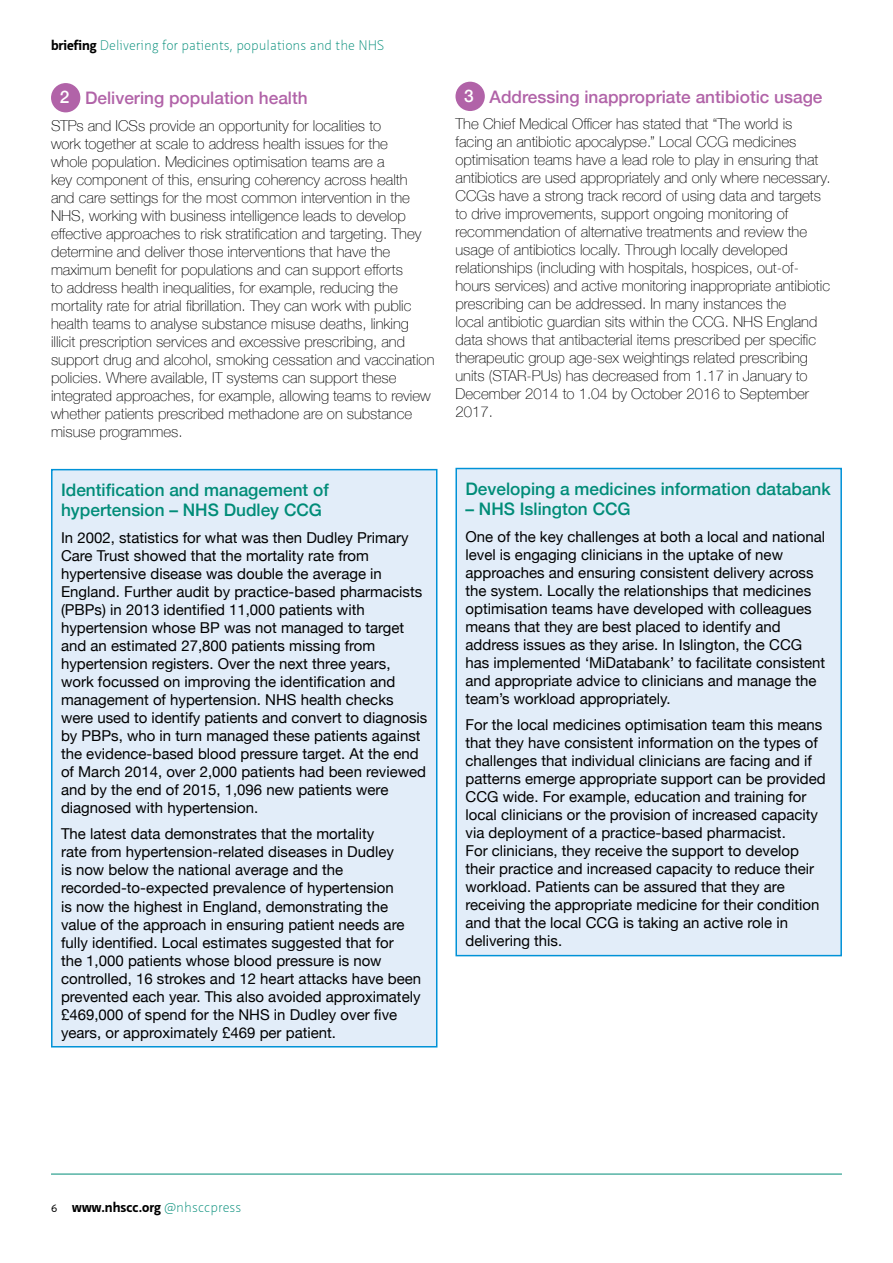
<style>
.page{position:relative;width:893px;height:1263px;background:#fff}
.page>*{position:absolute;margin:0;border:0;box-sizing:border-box;transform-origin:0 0}
.t1{font:500 17.25px/20.7px "Helvetica Neue";color:#008c78}
.t2{font:500 17.25px "Helvetica Neue";color:#b163a8}
.t3{font:500 17.25px "Helvetica Neue";color:#fff}
.t4{font:15px/18px "Helvetica Neue";color:#000}
.t5{font:100 15px/18px "Helvetica Neue";color:#000}
.t6{font:100 13.5px "Neue Sans";color:#008c78}
.t7{font:700 13.5px "Neue Sans";color:#000}
.s1{font-weight:700;color:#000}
.s2{font-weight:400;font-size:10.5px}
.s3{font-weight:100;color:#008c78}
</style>
<div class="page">
<hr style="left:51px;top:1174px;width:791px;height:1px;background:#008c78">
<div style="left:51px;top:83px;width:29px;height:29px;background:#b163a8;border-radius:50%"></div>
<div style="left:455px;top:82px;width:30px;height:29px;background:#b163a8;border-radius:50%"></div>
<div style="left:456px;top:468px;width:385px;height:488px;background:#e2edf9"></div>
<div style="left:455px;top:468px;width:387px;height:488px;border:2px solid #0092d7"></div>
<div style="left:52px;top:470px;width:385px;height:577px;background:#e2edf9"></div>
<div style="left:51px;top:469px;width:386px;height:578px;border:2px solid #0092d7"></div>
<p class="t6" style="left:51px;top:37px;width:335px"><span class="s1">briefing</span> Delivering for patients, populations and the NHS</p>
<p class="t3" style="left:464px;top:82px;width:11px">3</p>
<p class="t3" style="left:60px;top:83px;width:11px">2</p>
<p class="t2" style="left:489px;top:83px;width:335px">Addressing inappropriate antibiotic usage</p>
<p class="t5" style="left:455px;top:114px;width:377px">The Chief Medical Officer has stated that “The world is facing an antibiotic apocalypse.” Local CCG medicines optimisation teams have a lead role to play in ensuring that antibiotics are used appropriately and only where necessary.<br>CCGs have a strong track record of using data and targets to drive improvements, support ongoing monitoring of recommendation of alternative treatments and review the usage of antibiotics locally. Through locally developed relationships (including with hospitals, hospices, out-of&shy;hours services) and active monitoring inappropriate antibiotic prescribing can be addressed. In many instances the<br>local antibiotic guardian sits within the CCG. NHS England data shows that antibacterial items prescribed per specific therapeutic group age-sex weightings related prescribing units (STAR-PUs) has decreased from 1.17 in January to December 2014 to 1.04 by October 2016 to September 2017.</p>
<p class="t2" style="left:85px;top:84px;width:224px">Delivering population health</p>
<p class="t5" style="left:51px;top:116px;width:385px">STPs and ICSs provide an opportunity for localities to<br>work together at scale to address health issues for the<br>whole population. Medicines optimisation teams are a<br>key component of this, ensuring coherency across health and care settings for the most common intervention in the NHS, working with business intelligence leads to develop effective approaches to risk stratification and targeting. They determine and deliver those interventions that have the maximum benefit for populations and can support efforts<br>to address health inequalities, for example, reducing the mortality rate for atrial fibrillation. They can work with public health teams to analyse substance misuse deaths, linking illicit prescription services and excessive prescribing, and support drug and alcohol, smoking cessation and vaccination policies. Where available, IT systems can support these integrated approaches, for example, allowing teams to review whether patients prescribed methadone are on substance misuse programmes.</p>
<p class="t1" style="left:61px;top:478px;width:269px">Identification and management of hypertension – NHS Dudley CCG</p>
<p class="t4" style="left:61px;top:529px;width:368px">In 2002, statistics for what was then Dudley Primary Care Trust showed that the mortality rate from hypertensive disease was double the average in England. Further audit by practice-based pharmacists (PBPs) in 2013 identified 11,000 patients with hypertension whose BP was not managed to target and an estimated 27,800 patients missing from hypertension registers. Over the next three years,<br>work focussed on improving the identification and management of hypertension. NHS health checks were used to identify patients and convert to diagnosis by PBPs, who in turn managed these patients against the evidence-based blood pressure target. At the end of March 2014, over 2,000 patients had been reviewed and by the end of 2015, 1,096 new patients were diagnosed with hypertension.</p>
<p class="t4" style="left:61px;top:826px;width:362px">The latest data demonstrates that the mortality<br>rate from hypertension-related diseases in Dudley<br>is now below the national average and the recorded-to-expected prevalence of hypertension<br>is now the highest in England, demonstrating the value of the approach in ensuring patient needs are fully identified. Local estimates suggested that for<br>the 1,000 patients whose blood pressure is now controlled, 16 strokes and 12 heart attacks have been prevented each year. This also avoided approximately £469,000 of spend for the NHS in Dudley over five years, or approximately £469 per patient.</p>
<p class="t1" style="left:465px;top:477px;width:367px">Developing a medicines information databank</p>
<p class="t1" style="left:465px;top:497px;width:167px">– NHS Islington CCG</p>
<p class="t4" style="left:465px;top:528px;width:361px">One of the key challenges at both a local and national level is engaging clinicians in the uptake of new approaches and ensuring consistent delivery across the system. Locally the relationships that medicines optimisation teams have developed with colleagues means that they are best placed to identify and address issues as they arise. In Islington, the CCG has implemented ‘MiDatabank’ to facilitate consistent and appropriate advice to clinicians and manage the team’s workload appropriately.</p>
<p class="t4" style="left:465px;top:717px;width:362px">For the local medicines optimisation team this means that they have consistent information on the types of challenges that individual clinicians are facing and if patterns emerge appropriate support can be provided CCG wide. For example, education and training for local clinicians or the provision of increased capacity via deployment of a practice-based pharmacist.<br>For clinicians, they receive the support to develop their practice and increased capacity to reduce their workload. Patients can be assured that they are receiving the appropriate medicine for their condition and that the local CCG is taking an active role in delivering this.</p>
<p class="t7" style="left:51px;top:1198px;width:192px"><span class="s2">6</span> www.nhscc.org <span class="s3">@nhsccpress</span></p>
</div>
